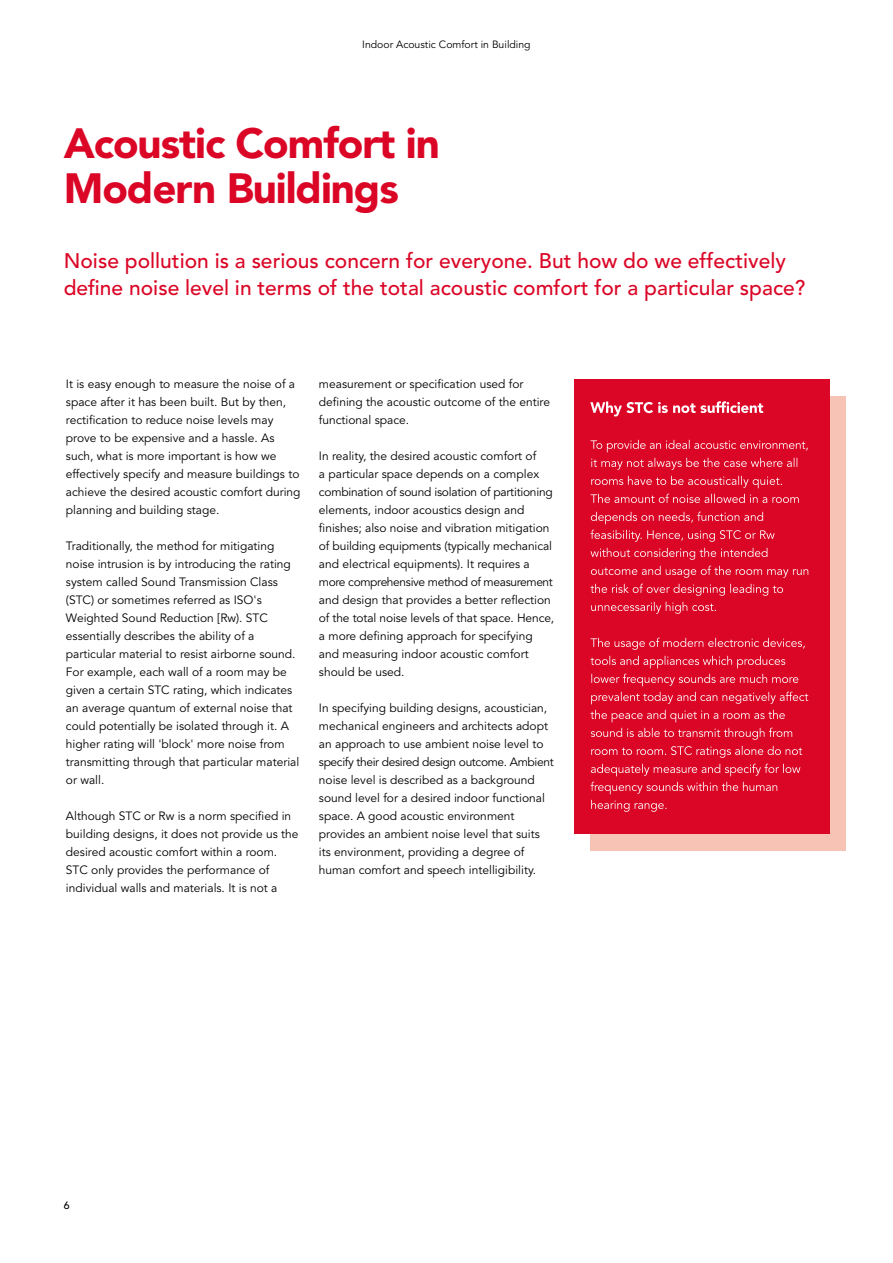
<style>
.page{position:relative;width:893px;height:1263px;background:#fff}
.page>*{position:absolute;margin:0;border:0;box-sizing:border-box;transform-origin:0 0}
.t1{font:900 42px/45.3px "Avenir LT Std";letter-spacing:-.025em;color:#db0626}
.t2{font:500 21px/27px "Avenir LT Std";color:#db0626}
.t3{font:900 15px "Avenir LT Std";letter-spacing:-.01em;color:#fff}
.t4{font:12px/18px "Avenir LT Std";color:#000}
.t5{font:12px/18px "Avenir LT Std";letter-spacing:-.005em;color:#fff}
.t6{font:10.5px "Avenir LT Std";color:#000}
.t7{font:500 10.5px "Avenir LT Std";color:#000}
</style>
<div class="page">
<div style="left:590px;top:396px;width:255px;height:454px;background:#f6c3b5"></div>
<div style="left:574px;top:379px;width:255px;height:454px;background:#db0626"></div>
<p class="t6" style="left:362px;top:39px;width:170px">Indoor Acoustic Comfort in Building</p>
<h1 class="t1" style="left:64px;top:121px;width:378px">Acoustic Comfort in<br>Modern Buildings</h1>
<h2 class="t2" style="left:64px;top:248px;width:743px">Noise pollution is a serious concern for everyone. But how do we effectively define noise level in terms of the total acoustic comfort for a particular space?</h2>
<p class="t4" style="left:66px;top:375px;width:236px">It is easy enough to measure the noise of a space after it has been built. But by then, rectification to reduce noise levels may prove to be expensive and a hassle. As such, what is more important is how we effectively specify and measure buildings to achieve the desired acoustic comfort during planning and building stage.</p>
<p class="t4" style="left:66px;top:537px;width:235px">Traditionally, the method for mitigating noise intrusion is by introducing the rating system called Sound Transmission Class (STC) or sometimes referred as ISO's Weighted Sound Reduction [Rw). STC essentially describes the ability of a particular material to resist airborne sound.<br>For example, each wall of a room may be given a certain STC rating, which indicates an average quantum of external noise that could potentially be isolated through it. A higher rating will 'block' more noise from transmitting through that particular material or wall.</p>
<p class="t4" style="left:66px;top:807px;width:234px">Although STC or Rw is a norm specified in building designs, it does not provide us the desired acoustic comfort within a room.<br>STC only provides the performance of individual walls and materials. It is not a</p>
<p class="t4" style="left:319px;top:375px;width:233px">measurement or specification used for defining the acoustic outcome of the entire functional space.</p>
<p class="t4" style="left:319px;top:447px;width:237px">In reality, the desired acoustic comfort of<br>a particular space depends on a complex combination of sound isolation of partitioning elements, indoor acoustics design and finishes; also noise and vibration mitigation of building equipments (typically mechanical and electrical equipments). It requires a more comprehensive method of measurement and design that provides a better reflection of the total noise levels of that space. Hence, a more defining approach for specifying and measuring indoor acoustic comfort should be used.</p>
<p class="t4" style="left:319px;top:699px;width:236px">In specifying building designs, acoustician, mechanical engineers and architects adopt an approach to use ambient noise level to specify their desired design outcome. Ambient noise level is described as a background sound level for a desired indoor functional space. A good acoustic environment provides an ambient noise level that suits its environment, providing a degree of human comfort and speech intelligibility.</p>
<p class="t3" style="left:590px;top:399px;width:175px">Why STC is not sufficient</p>
<p class="t5" style="left:590px;top:436px;width:220px">To provide an ideal acoustic environment, it may not always be the case where all rooms have to be acoustically quiet.<br>The amount of noise allowed in a room depends on needs, function and feasibility. Hence, using STC or Rw without considering the intended outcome and usage of the room may run the risk of over designing leading to unnecessarily high cost.</p>
<p class="t5" style="left:590px;top:634px;width:220px">The usage of modern electronic devices, tools and appliances which produces lower frequency sounds are much more prevalent today and can negatively affect the peace and quiet in a room as the sound is able to transmit through from room to room. STC ratings alone do not adequately measure and specify for low frequency sounds within the human hearing range.</p>
<p class="t7" style="left:64px;top:1199px;width:7px">6</p>
</div>
